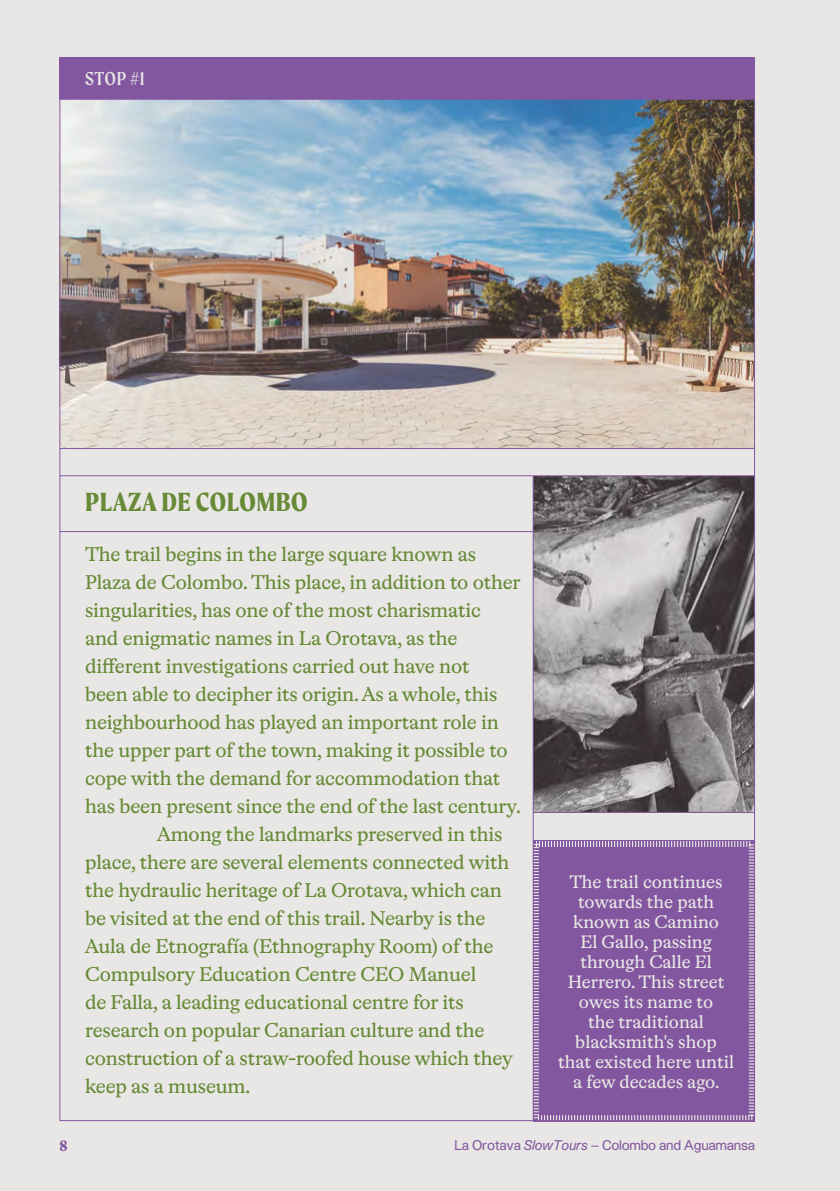
<style>
.page{position:relative;width:840px;height:1191px;background:#fff}
.page>*{position:absolute;margin:0;border:0;box-sizing:border-box;transform-origin:0 0}
.t1{font:700 28px "Moret";letter-spacing:.01em;color:#668a36}
.t2{font:20px "Romek";letter-spacing:-.005em;color:#668a36}
.t3{font:20px "Moret";color:#e9e7e5}
.t4{font:18px/20px "Romek";color:#e9e7e5;text-align:center}
.t5{font:700 16px "Moret";color:#8257a0}
.t6{font:13px "Haas Unica";letter-spacing:.03em;color:#8257a0}
.s1{font-style:italic}
</style>
<div class="page">
<div style="left:0;top:0;width:839px;height:1191px;background:#e9e7e5"></div>
<div style="left:60px;top:57px;width:693px;height:42px;background:#8257a0"></div>
<img style="left:61px;top:100px;width:691px;height:348px">
<img style="left:533px;top:476px;width:219px;height:336px">
<div style="left:531px;top:840px;width:224px;height:282px;background:#8257a0"></div>
<hr style="left:60px;top:99px;width:694px;height:1px;background:#8257a0">
<hr style="left:60px;top:448px;width:694px;height:1px;background:#8257a0">
<hr style="left:532px;top:476px;width:1px;height:645px;background:#8257a0">
<hr style="left:532px;top:812px;width:221px;height:1px;background:#8257a0">
<hr style="left:532px;top:840px;width:221px;height:1px;background:#8257a0">
<hr style="left:60px;top:475px;width:693px;height:1px;background:#8257a0">
<hr style="left:60px;top:531px;width:473px;height:1px;background:#8257a0">
<p class="t3" style="left:85px;top:67px;width:61px">STOP #1</p>
<h1 class="t1" style="left:85px;top:485px;width:224px">PLAZA DE COLOMBO</h1>
<p class="t2" style="left:85px;top:543px;width:392px">The trail begins in the large square known as</p>
<p class="t2" style="left:85px;top:571px;width:437px">Plaza de Colombo. This place, in addition to other</p>
<p class="t2" style="left:85px;top:599px;width:397px">singularities, has one of the most charismatic</p>
<p class="t2" style="left:85px;top:627px;width:374px">and enigmatic names in La Orotava, as the</p>
<p class="t2" style="left:85px;top:655px;width:386px">different investigations carried out have not</p>
<p class="t2" style="left:85px;top:683px;width:413px">been able to decipher its origin. As a whole, this</p>
<p class="t2" style="left:85px;top:711px;width:415px">neighbourhood has played an important role in</p>
<p class="t2" style="left:85px;top:739px;width:424px">the upper part of the town, making it possible to</p>
<p class="t2" style="left:85px;top:767px;width:416px">cope with the demand for accommodation that</p>
<p class="t2" style="left:85px;top:795px;width:437px">has been present since the end of the last century.</p>
<p class="t2" style="left:157px;top:823px;width:346px">Among the landmarks preserved in this</p>
<p class="t2" style="left:85px;top:851px;width:425px">place, there are several elements connected with</p>
<p class="t2" style="left:85px;top:879px;width:418px">the hydraulic heritage of La Orotava, which can</p>
<p class="t2" style="left:85px;top:907px;width:401px">be visited at the end of this trail. Nearby is the</p>
<p class="t2" style="left:85px;top:935px;width:409px">Aula de Etnografía (Ethnography Room) of the</p>
<p class="t2" style="left:85px;top:963px;width:392px">Compulsory Education Centre CEO Manuel</p>
<p class="t2" style="left:85px;top:991px;width:380px">de Falla, a leading educational centre for its</p>
<p class="t2" style="left:85px;top:1019px;width:400px">research on popular Canarian culture and the</p>
<p class="t2" style="left:85px;top:1047px;width:429px">construction of a straw-roofed house which they</p>
<p class="t2" style="left:85px;top:1075px;width:166px">keep as a museum.</p>
<p class="t4" style="left:557px;top:872px;width:177px">The trail continues towards the path known as Camino<br>El Gallo, passing through Calle El<br>Herrero. This street owes its name to<br>the traditional blacksmith's shop that existed here until a few decades ago.</p>
<p class="t5" style="left:59px;top:1136px;width:10px">8</p>
<p class="t6" style="left:454px;top:1137px;width:301px">La Orotava <span class="s1">SlowTours</span> — Colombo and Aguamansa</p>
</div>
